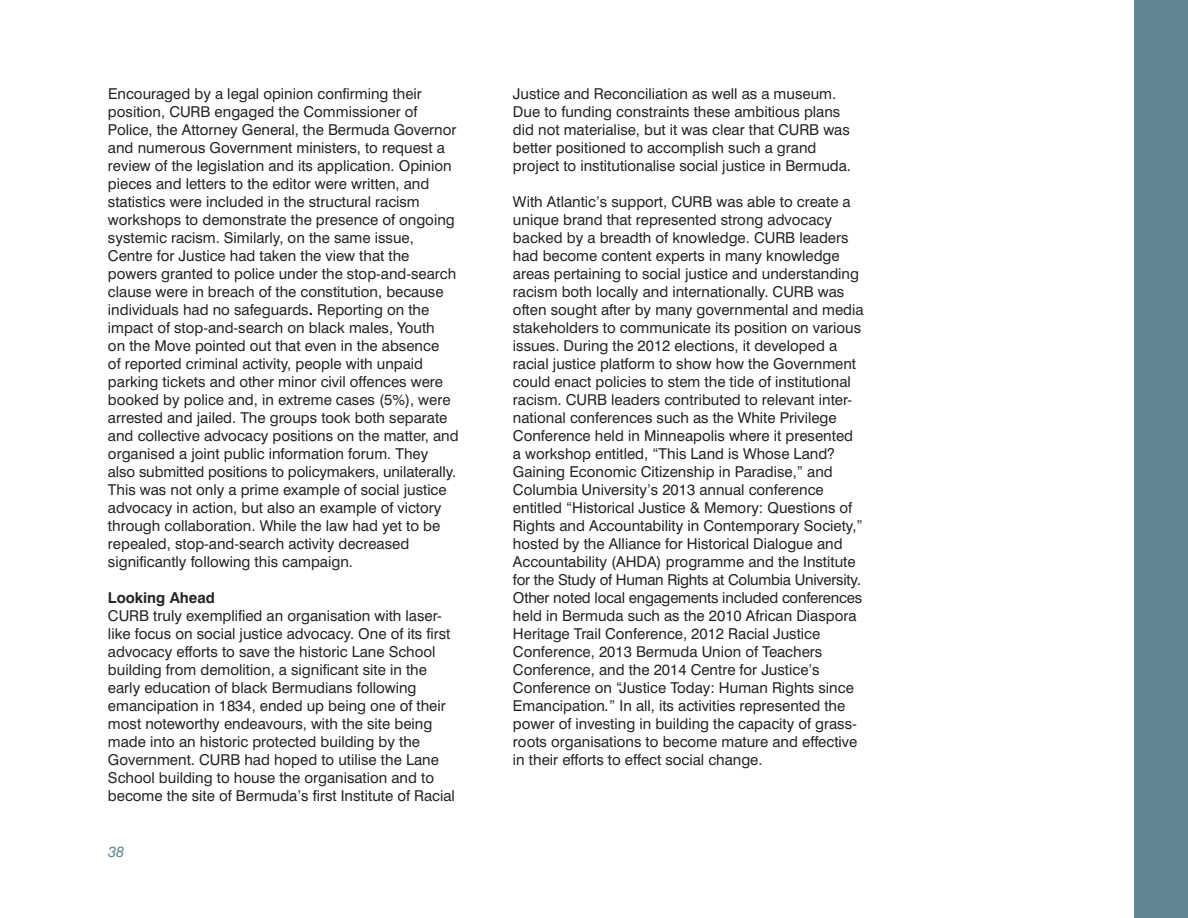
<style>
.page{position:relative;width:1188px;height:918px;background:#fff}
.page>*{position:absolute;margin:0;border:0;box-sizing:border-box;transform-origin:0 0}
.t1{font:15px/18px "Swiss 721 BT";color:#272627}
.t2{font:700 15px "Swiss 721 BT";color:#272627}
.t3{font:italic 15px "Swiss 721 BT";color:#628694}
.s1{font-weight:700}
.s2{font-style:italic}
</style>
<div class="page">
<div style="left:1134px;top:0;width:54px;height:918px;background:#628694"></div>
<p class="t1" style="left:108px;top:86px;width:352px">Encouraged by a legal opinion confirming their position, CURB engaged the Commissioner of Police, the Attorney General, the Bermuda Governor and numerous Government ministers, to request a review of the legislation and its application. Opinion pieces and letters to the editor were written, and statistics were included in the structural racism workshops to demonstrate the presence of ongoing systemic racism. Similarly, on the same issue, Centre for Justice had taken the view that the powers granted to police under the stop-and-search clause were in breach of the constitution, because individuals had no safeguards<span class="s1">.</span> Reporting on the impact of stop-and-search on black males, Youth<br>on the Move pointed out that even in the absence<br>of reported criminal activity, people with unpaid parking tickets and other minor civil offences were booked by police and, in extreme cases (5%), were arrested and jailed. The groups took both separate and collective advocacy positions on the matter, and organised a joint public information forum. They also submitted positions to policymakers, unilaterally.<br>This was not only a prime example of social justice advocacy in action, but also an example of victory through collaboration. While the law had yet to be repealed, stop-and-search activity decreased significantly following this campaign.</p>
<p class="t2" style="left:108px;top:592px;width:109px">Looking Ahead</p>
<p class="t1" style="left:108px;top:608px;width:349px">CURB truly exemplified an organisation with laser&shy;like focus on social justice advocacy. One of its first advocacy efforts to save the historic Lane School building from demolition, a significant site in the early education of black Bermudians following emancipation in 1834, ended up being one of their most noteworthy endeavours, with the site being made into an historic protected building by the Government. CURB had hoped to utilise the Lane School building to house the organisation and to become the site of Bermuda’s first Institute of Racial</p>
<p class="t3" style="left:108px;top:847px;width:18px">38</p>
<p class="t1" style="left:513px;top:86px;width:340px">Justice and Reconciliation as well as a museum.<br>Due to funding constraints these ambitious plans did not materialise, but it was clear that CURB was better positioned to accomplish such a grand project to institutionalise social justice in Bermuda.</p>
<p class="t1" style="left:513px;top:194px;width:352px">With Atlantic’s support, CURB was able to create a unique brand that represented strong advocacy backed by a breadth of knowledge. CURB leaders had become content experts in many knowledge areas pertaining to social justice and understanding racism both locally and internationally. CURB was often sought after by many governmental and media stakeholders to communicate its position on various issues. During the 2012 elections, it developed a racial justice platform to show how the Government could enact policies to stem the tide of institutional racism. CURB leaders contributed to relevant inter&shy;national conferences such as the White Privilege Conference held in Minneapolis where it presented a workshop entitled, “This Land is Whose Land?<br>Gaining Economic Citizenship in Paradise,” and Columbia University’s 2013 annual conference entitled “Historical Justice &amp; Memory: Questions of Rights and Accountability in Contemporary Society,” hosted by the Alliance for Historical Dialogue and Accountability (AHDA) programme and the Institute for the Study of Human Rights at Columbia University<span class="s2">.<br></span>Other noted local engagements included conferences held in Bermuda such as the 2010 African Diaspora Heritage Trail Conference, 2012 Racial Justice Conference, 2013 Bermuda Union of Teachers Conference, and the 2014 Centre for Justice’s Conference on “Justice Today: Human Rights since Emancipation<span class="s2">.</span>” In all, its activities represented the power of investing in building the capacity of grass&shy;roots organisations to become mature and effective in their efforts to effect social change.</p>
</div>
